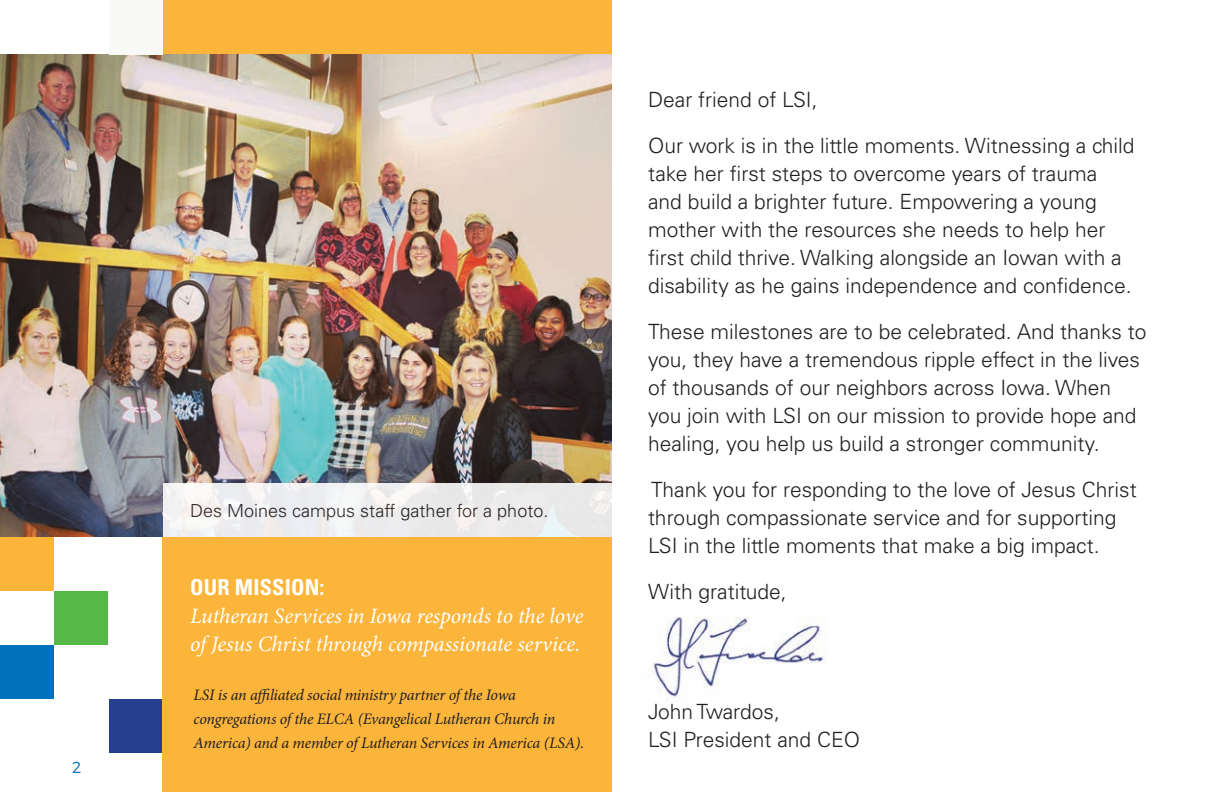
<style>
.page{position:relative;width:1224px;height:792px;background:#fff}
.page>*{position:absolute;margin:0;border:0;box-sizing:border-box;transform-origin:0 0}
.t1{font:italic 22px/28px "Minion Pro";letter-spacing:-.01em;color:#fff}
.t2{font:700 condensed 22px "Univers";letter-spacing:.01em;color:#fff}
.t3{font:300 21px/28px "Univers";color:#231f20}
.t4{font:300 18px "Univers";color:#231f20}
.t5{font:italic 16px/24px "Minion Pro";letter-spacing:-.02em;color:#231f20}
.t6{font:300 16px "Montserrat";color:#0072bc}
</style>
<div class="page">
<div style="left:109px;top:699px;width:54px;height:54px;background:#253f8e"></div>
<div style="left:0;top:645px;width:54px;height:54px;background:#0072bc"></div>
<div style="left:0;top:537px;width:54px;height:54px;background:#fcb53b"></div>
<div style="left:54px;top:591px;width:54px;height:54px;background:#56b947"></div>
<div style="left:162px;top:0;width:450px;height:792px;background:#fcb53b"></div>
<img style="left:0;top:54px;width:612px;height:483px">
<img style="left:651px;top:617px;width:176px;height:85px">
<div style="left:109px;top:0;width:54px;height:54px;background:#f9f9f8"></div>
<div style="left:163px;top:483px;width:618px;height:54px;background:linear-gradient(to bottom,#f4f3f4,#f2f2f2)"></div>
<p class="t6" style="left:72px;top:757px;width:11px">2</p>
<p class="t4" style="left:190px;top:500px;width:360px">Des Moines campus staff gather for a photo.</p>
<p class="t2" style="left:190px;top:573px;width:136px">OUR MISSION:</p>
<p class="t1" style="left:190px;top:602px;width:395px">Lutheran Services in Iowa responds to the love of Jesus Christ through compassionate service.</p>
<p class="t5" style="left:194px;top:683px;width:392px">LSI is an affiliated social ministry partner of the Iowa congregations of the ELCA (Evangelical Lutheran Church in<br>America) and a member of Lutheran Services in America (LSA).</p>
<p class="t3" style="left:648px;top:85px;width:171px">Dear friend of LSI,</p>
<p class="t3" style="left:648px;top:131px;width:488px">Our work is in the little moments. Witnessing a child take her first steps to overcome years of trauma and build a brighter future. Empowering a young mother with the resources she needs to help her first child thrive. Walking alongside an Iowan with a disability as he gains independence and confidence.</p>
<p class="t3" style="left:648px;top:317px;width:500px">These milestones are to be celebrated. And thanks to you, they have a tremendous ripple effect in the lives of thousands of our neighbors across Iowa. When you join with LSI on our mission to provide hope and healing, you help us build a stronger community.</p>
<p class="t3" style="left:648px;top:475px;width:490px">Thank you for responding to the love of Jesus Christ through compassionate service and for supporting<br>LSI in the little moments that make a big impact.</p>
<p class="t3" style="left:648px;top:577px;width:140px">With gratitude,</p>
<p class="t3" style="left:648px;top:697px;width:214px">John Twardos,<br>LSI President and CEO</p>
</div>
